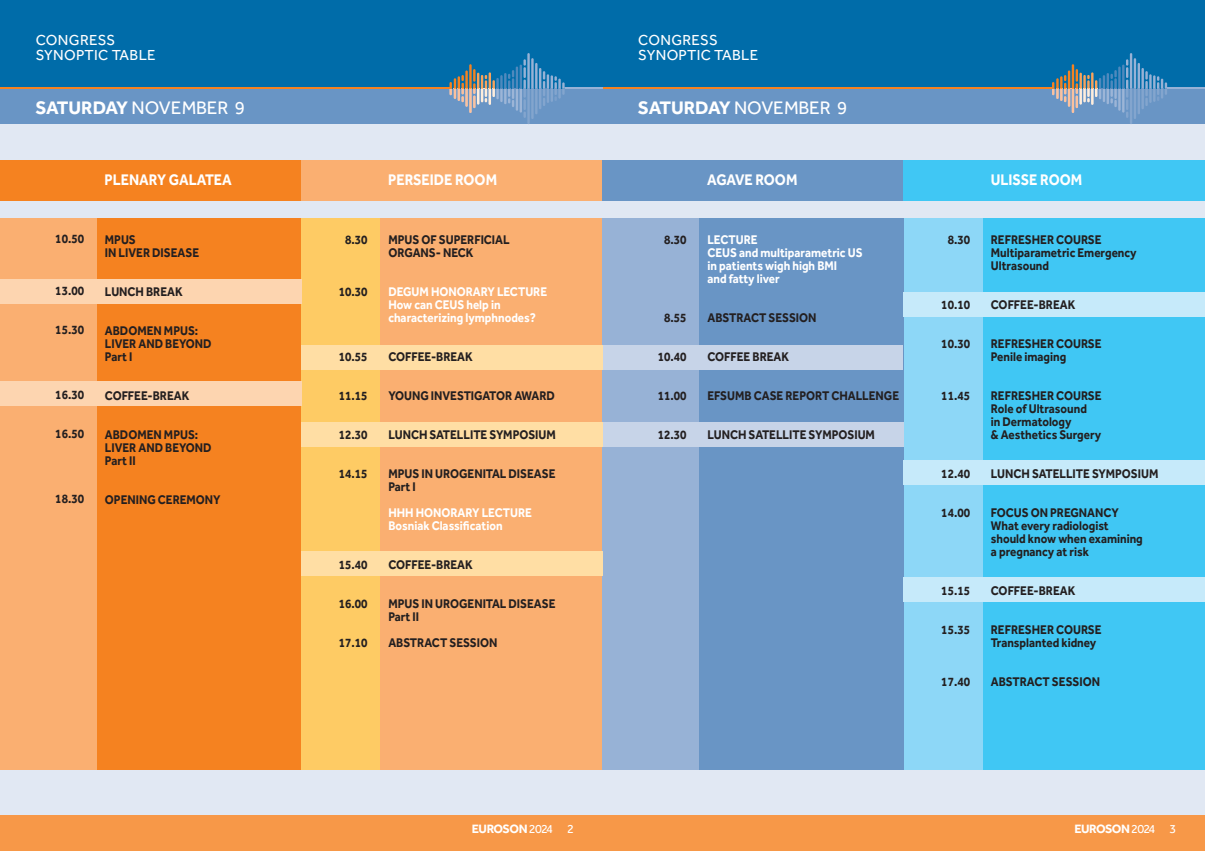
<style>
.page{position:relative;width:1205px;height:851px;background:#fff}
.page>*{position:absolute;margin:0;border:0;box-sizing:border-box;transform-origin:0 0}
.t1{font:18.75px "Effra";color:#fff}
.t2{font:700 15.88px "Effra";color:#fff;scale:.9 1}
.t3{font:15px/15px "Effra";letter-spacing:.02em;color:#fff}
.t4{font:700 13px/13px "Effra";color:#231f20;scale:.9 1}
.t5{font:700 13px/13px "Effra";color:#fff;scale:.9 1}
.t6{font:700 12.5px "Effra";letter-spacing:-.045em;color:#fff}
.s1{font-weight:700}
.s2{font-weight:400}
</style>
<div class="page">
<div style="left:0;top:124px;width:602px;height:691px;background:#e1e8f3"></div>
<div style="left:602px;top:124px;width:603px;height:691px;background:#e1e8f3"></div>
<div style="left:602px;top:815px;width:603px;height:35px;background:#f79848"></div>
<div style="left:0;top:815px;width:602px;height:35px;background:#f79848"></div>
<div style="left:602px;top:89px;width:603px;height:35px;background:#6995c5"></div>
<div style="left:602px;top:0;width:603px;height:89px;background:#006ca9"></div>
<svg style="left:1052px;top:53px;width:116px;height:71px"></svg>
<hr style="left:602px;top:87px;width:450px;height:2px;background:#f58220">
<hr style="left:1167px;top:87px;width:38px;height:2px;background:#97b2d6">
<div style="left:0;top:89px;width:602px;height:35px;background:#6995c5"></div>
<div style="left:0;top:0;width:602px;height:89px;background:#006ca9"></div>
<svg style="left:449px;top:53px;width:116px;height:71px"></svg>
<hr style="left:0;top:87px;width:449px;height:2px;background:#f58220">
<hr style="left:565px;top:87px;width:37px;height:2px;background:#97b2d6">
<div style="left:97px;top:218px;width:204px;height:552px;background:#f58220"></div>
<div style="left:380px;top:218px;width:222px;height:552px;background:#faaf71"></div>
<div style="left:699px;top:218px;width:205px;height:552px;background:#6995c5"></div>
<div style="left:982px;top:218px;width:223px;height:552px;background:#40c7f4"></div>
<div style="left:0;top:218px;width:97px;height:552px;background:#faaf71"></div>
<div style="left:301px;top:218px;width:79px;height:552px;background:#fecb64"></div>
<div style="left:602px;top:218px;width:97px;height:552px;background:#97b2d6"></div>
<div style="left:904px;top:218px;width:78px;height:552px;background:#8dd7f7"></div>
<div style="left:0;top:159px;width:301px;height:41px;background:#f58220"></div>
<div style="left:0;top:279px;width:301px;height:25px;background:#fdd5b0"></div>
<div style="left:602px;top:345px;width:301px;height:25px;background:#c7d4e8"></div>
<div style="left:904px;top:460px;width:301px;height:25px;background:#c6eafa"></div>
<div style="left:904px;top:292px;width:301px;height:24px;background:#c6eafa"></div>
<div style="left:904px;top:577px;width:301px;height:25px;background:#c6eafa"></div>
<div style="left:602px;top:422px;width:301px;height:24px;background:#c7d4e8"></div>
<div style="left:301px;top:345px;width:301px;height:25px;background:#ffdea4"></div>
<div style="left:301px;top:422px;width:301px;height:24px;background:#ffdea4"></div>
<div style="left:301px;top:551px;width:301px;height:24px;background:#ffdea4"></div>
<div style="left:0;top:381px;width:301px;height:24px;background:#fdd5b0"></div>
<div style="left:301px;top:159px;width:301px;height:41px;background:#faaf71"></div>
<div style="left:602px;top:159px;width:301px;height:41px;background:#6995c5"></div>
<div style="left:904px;top:159px;width:301px;height:41px;background:#40c7f4"></div>
<p class="t3" style="left:36px;top:33px;width:121px">CONGRESS<br>SYNOPTIC TABLE</p>
<h1 class="t1" style="left:35px;top:96px;width:211px"><span class="s1">SATURDAY</span> NOVEMBER 9</h1>
<h1 class="t1" style="left:638px;top:96px;width:211px"><span class="s1">SATURDAY</span> NOVEMBER 9</h1>
<p class="t3" style="left:638px;top:33px;width:121px">CONGRESS<br>SYNOPTIC TABLE</p>
<p class="t2" style="left:105px;top:170px;width:143px">PLENARY GALATEA</p>
<p class="t2" style="left:388px;top:170px;width:122px">PERSEIDE ROOM</p>
<p class="t2" style="left:707px;top:170px;width:102px">AGAVE ROOM</p>
<p class="t2" style="left:991px;top:170px;width:103px">ULISSE ROOM</p>
<p class="t4" style="left:55px;top:232px;width:34px">10.50</p>
<p class="t4" style="left:55px;top:284px;width:34px">13.00</p>
<p class="t4" style="left:55px;top:323px;width:34px">15.30</p>
<p class="t4" style="left:55px;top:388px;width:34px">16.30</p>
<p class="t4" style="left:55px;top:427px;width:34px">16.50</p>
<p class="t4" style="left:55px;top:492px;width:34px">18.30</p>
<p class="t4" style="left:105px;top:232px;width:106px">MPUS<br>IN LIVER DISEASE</p>
<p class="t4" style="left:105px;top:284px;width:88px">LUNCH BREAK</p>
<p class="t4" style="left:105px;top:323px;width:120px">ABDOMEN MPUS:<br>LIVER AND BEYOND<br>Part I</p>
<p class="t4" style="left:105px;top:388px;width:95px">COFFEE-BREAK</p>
<p class="t4" style="left:105px;top:427px;width:120px">ABDOMEN MPUS:<br>LIVER AND BEYOND<br>Part II</p>
<p class="t4" style="left:105px;top:492px;width:130px">OPENING CEREMONY</p>
<p class="t4" style="left:345px;top:232px;width:26px">8.30</p>
<p class="t4" style="left:339px;top:284px;width:34px">10.30</p>
<p class="t4" style="left:339px;top:349px;width:34px">10.55</p>
<p class="t4" style="left:339px;top:388px;width:34px">11.15</p>
<p class="t4" style="left:339px;top:427px;width:34px">12.30</p>
<p class="t4" style="left:339px;top:466px;width:34px">14.15</p>
<p class="t4" style="left:339px;top:557px;width:34px">15.40</p>
<p class="t4" style="left:339px;top:596px;width:34px">16.00</p>
<p class="t4" style="left:339px;top:635px;width:34px">17.10</p>
<p class="t4" style="left:388px;top:232px;width:136px">MPUS OF SUPERFICIAL<br>ORGANS- NECK</p>
<p class="t5" style="left:388px;top:284px;width:178px">DEGUM HONORARY LECTURE<br>How can CEUS help in characterizing lymphnodes?</p>
<p class="t4" style="left:388px;top:349px;width:95px">COFFEE-BREAK</p>
<p class="t4" style="left:388px;top:388px;width:187px">YOUNG INVESTIGATOR AWARD</p>
<p class="t4" style="left:388px;top:427px;width:188px">LUNCH SATELLITE SYMPOSIUM</p>
<p class="t4" style="left:388px;top:466px;width:187px">MPUS IN UROGENITAL DISEASE<br>Part I</p>
<p class="t5" style="left:388px;top:505px;width:161px">HHH HONORARY LECTURE<br>Bosniak Classification</p>
<p class="t4" style="left:388px;top:557px;width:95px">COFFEE-BREAK</p>
<p class="t4" style="left:388px;top:596px;width:187px">MPUS IN UROGENITAL DISEASE<br>Part II</p>
<p class="t4" style="left:388px;top:635px;width:123px">ABSTRACT SESSION</p>
<p class="t4" style="left:664px;top:232px;width:26px">8.30</p>
<p class="t4" style="left:664px;top:310px;width:26px">8.55</p>
<p class="t4" style="left:658px;top:349px;width:34px">10.40</p>
<p class="t4" style="left:658px;top:388px;width:34px">11.00</p>
<p class="t4" style="left:658px;top:427px;width:34px">12.30</p>
<p class="t5" style="left:707px;top:232px;width:174px">LECTURE<br>CEUS and multiparametric US in patients wigh high BMI<br>and fatty liver</p>
<p class="t4" style="left:707px;top:310px;width:123px">ABSTRACT SESSION</p>
<p class="t4" style="left:707px;top:349px;width:92px">COFFEE BREAK</p>
<p class="t4" style="left:707px;top:388px;width:214px">EFSUMB CASE REPORT CHALLENGE</p>
<p class="t4" style="left:707px;top:427px;width:188px">LUNCH SATELLITE SYMPOSIUM</p>
<p class="t4" style="left:947px;top:232px;width:26px">8.30</p>
<p class="t4" style="left:941px;top:297px;width:34px">10.10</p>
<p class="t4" style="left:941px;top:336px;width:34px">10.30</p>
<p class="t4" style="left:941px;top:388px;width:34px">11.45</p>
<p class="t4" style="left:941px;top:466px;width:34px">12.40</p>
<p class="t4" style="left:941px;top:505px;width:34px">14.00</p>
<p class="t4" style="left:941px;top:583px;width:34px">15.15</p>
<p class="t4" style="left:941px;top:622px;width:34px">15.35</p>
<p class="t4" style="left:941px;top:674px;width:34px">17.40</p>
<p class="t4" style="left:991px;top:232px;width:163px">REFRESHER COURSE<br>Multiparametric Emergency<br>Ultrasound</p>
<p class="t4" style="left:991px;top:297px;width:95px">COFFEE-BREAK</p>
<p class="t4" style="left:991px;top:336px;width:125px">REFRESHER COURSE<br>Penile imaging</p>
<p class="t4" style="left:991px;top:388px;width:125px">REFRESHER COURSE<br>Role of Ultrasound<br>in Dermatology<br>&amp; Aesthetics Surgery</p>
<p class="t4" style="left:991px;top:466px;width:188px">LUNCH SATELLITE SYMPOSIUM</p>
<p class="t4" style="left:991px;top:505px;width:170px">FOCUS ON PREGNANCY<br>What every radiologist should know when examining a pregnancy at risk</p>
<p class="t4" style="left:991px;top:583px;width:95px">COFFEE-BREAK</p>
<p class="t4" style="left:991px;top:622px;width:125px">REFRESHER COURSE<br>Transplanted kidney</p>
<p class="t4" style="left:991px;top:674px;width:123px">ABSTRACT SESSION</p>
<p class="t6" style="left:472px;top:820px;width:103px">EUROSON<span class="s2">2024 2</span></p>
<p class="t6" style="left:1074px;top:820px;width:103px">EUROSON<span class="s2">2024 3</span></p>
</div>
